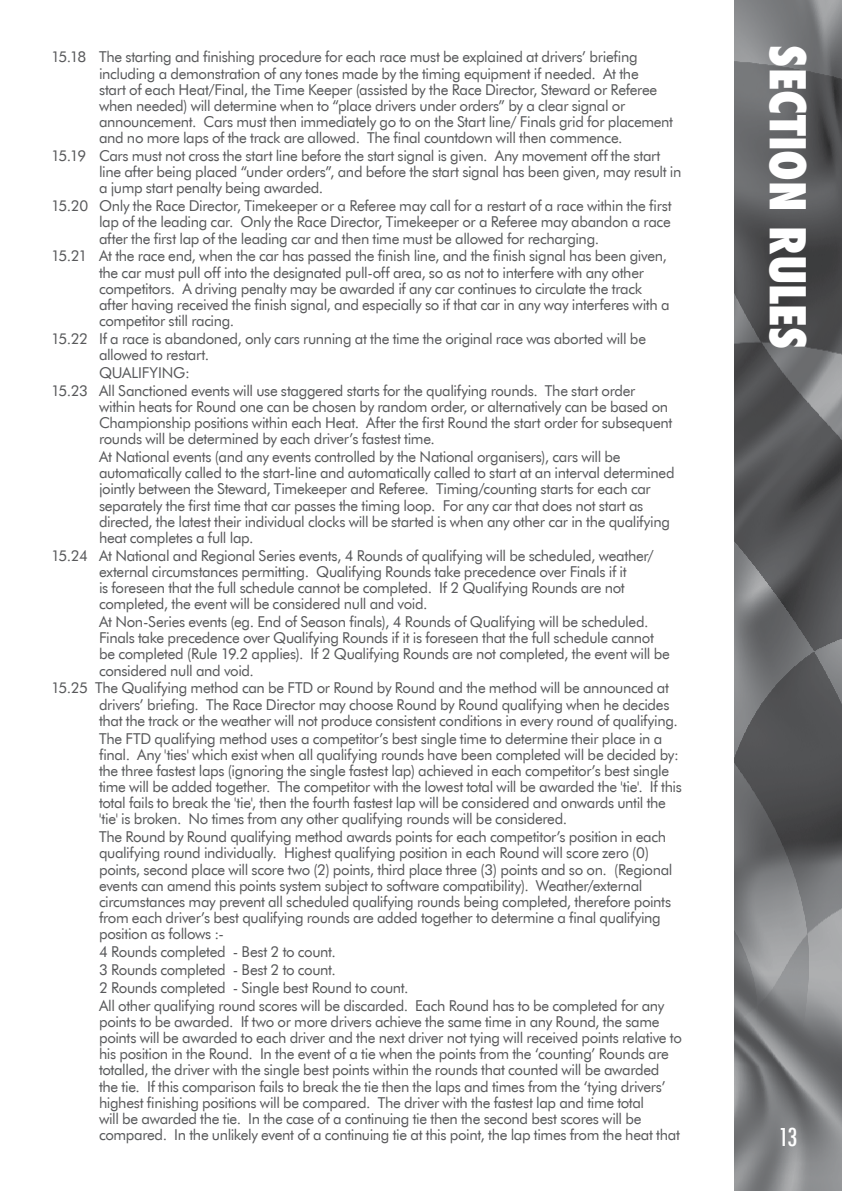
<style>
.page{position:relative;width:842px;height:1191px;background:#fff}
.page>*{position:absolute;margin:0;border:0;box-sizing:border-box;transform-origin:0 0}
.t1{font:800 condensed 48px "Futura";color:#fff}
.t2{font:500 condensed 24px "Futura";color:#fff}
.t3{font:15px/16.2px "Futura BT";letter-spacing:-.02em;color:#58595b}
</style>
<div class="page">
<svg style="left:734px;top:0;width:108px;height:1191px;background:#67686a"></svg>
<p class="t3" style="left:99px;top:49px;width:576px;text-indent:-48px">15.18 The starting and finishing procedure for each race must be explained at drivers’ briefing including a demonstration of any tones made by the timing equipment if needed. At the<br>start of each Heat/Final, the Time Keeper (assisted by the Race Director, Steward or Referee when needed) will determine when to “place drivers under orders” by a clear signal or announcement. Cars must then immediately go to on the Start line/ Finals grid for placement and no more laps of the track are allowed. The final countdown will then commence.</p>
<p class="t3" style="left:99px;top:147px;width:584px;text-indent:-48px">15.19 Cars must not cross the start line before the start signal is given. Any movement off the start line after being placed “under orders”, and before the start signal has been given, may result in a jump start penalty being awarded.</p>
<p class="t3" style="left:99px;top:198px;width:574px;text-align:justify;text-indent:-48px">15.20 Only the Race Director, Timekeeper or a Referee may call for a restart of a race within the first lap of the leading car. Only the Race Director, Timekeeper or a Referee may abandon a race after the first lap of the leading car and then time must be allowed for recharging.</p>
<p class="t3" style="left:99px;top:248px;width:572px;text-indent:-48px">15.21 At the race end, when the car has passed the finish line, and the finish signal has been given, the car must pull off into the designated pull-off area, so as not to interfere with any other competitors. A driving penalty may be awarded if any car continues to circulate the track after having received the finish signal, and especially so if that car in any way interferes with a competitor still racing.</p>
<p class="t3" style="left:99px;top:330px;width:548px;text-indent:-48px">15.22 If a race is abandoned, only cars running at the time the original race was aborted will be allowed to restart.</p>
<p class="t3" style="left:51px;top:363px;width:586px;line-height:17.8px;text-indent:48px">QUALIFYING:<br>15.23 All Sanctioned events will use staggered starts for the qualifying rounds. The start order</p>
<p class="t3" style="left:99px;top:398px;width:575px">within heats for Round one can be chosen by random order, or alternatively can be based on<br>Championship positions within each Heat. After the first Round the start order for subsequent rounds will be determined by each driver’s fastest time.</p>
<p class="t3" style="left:99px;top:448px;width:577px">At National events (and any events controlled by the National organisers), cars will be automatically called to the start-line and automatically called to start at an interval determined jointly between the Steward, Timekeeper and Referee. Timing/counting starts for each car separately the first time that car passes the timing loop. For any car that does not start as directed, the latest their individual clocks will be started is when any other car in the qualifying heat completes a full lap.</p>
<p class="t3" style="left:99px;top:547px;width:556px;text-indent:-48px">15.24 At National and Regional Series events, 4 Rounds of qualifying will be scheduled, weather/ external circumstances permitting. Qualifying Rounds take precedence over Finals if it<br>is foreseen that the full schedule cannot be completed. If 2 Qualifying Rounds are not completed, the event will be considered null and void.</p>
<p class="t3" style="left:99px;top:613px;width:572px">At Non-Series events (eg. End of Season finals), 4 Rounds of Qualifying will be scheduled.<br>Finals take precedence over Qualifying Rounds if it is foreseen that the full schedule cannot be completed (Rule 19.2 applies). If 2 Qualifying Rounds are not completed, the event will be considered null and void.</p>
<p class="t3" style="left:99px;top:680px;width:580px;text-indent:-48px">15.25 The Qualifying method can be FTD or Round by Round and the method will be announced at drivers’ briefing. The Race Director may choose Round by Round qualifying when he decides that the track or the weather will not produce consistent conditions in every round of qualifying.</p>
<p class="t3" style="left:99px;top:730px;width:584px">The FTD qualifying method uses a competitor’s best single time to determine their place in a final. Any 'ties' which exist when all qualifying rounds have been completed will be decided by: the three fastest laps (ignoring the single fastest lap) achieved in each competitor’s best single time will be added together. The competitor with the lowest total will be awarded the 'tie'. If this total fails to break the 'tie', then the fourth fastest lap will be considered and onwards until the 'tie' is broken. No times from any other qualifying rounds will be considered.</p>
<p class="t3" style="left:99px;top:828px;width:575px">The Round by Round qualifying method awards points for each competitor’s position in each qualifying round individually. Highest qualifying position in each Round will score zero (0) points, second place will score two (2) points, third place three (3) points and so on. (Regional events can amend this points system subject to software compatibility). Weather/external circumstances may prevent all scheduled qualifying rounds being completed, therefore points from each driver’s best qualifying rounds are added together to determine a final qualifying position as follows :-</p>
<p class="t3" style="left:99px;top:942px;width:567px;line-height:17.8px">4 Rounds completed - Best 2 to count.<br>3 Rounds completed - Best 2 to count.<br>2 Rounds completed - Single best Round to count.<br>All other qualifying round scores will be discarded. Each Round has to be completed for any</p>
<p class="t3" style="left:99px;top:1013px;width:584px">points to be awarded. If two or more drivers achieve the same time in any Round, the same points will be awarded to each driver and the next driver not tying will received points relative to his position in the Round. In the event of a tie when the points from the ‘counting’ Rounds are totalled, the driver with the single best points within the rounds that counted will be awarded the tie. If this comparison fails to break the tie then the laps and times from the ‘tying drivers’ highest finishing positions will be compared. The driver with the fastest lap and time total<br>will be awarded the tie. In the case of a continuing tie then the second best scores will be compared. In the unlikely event of a continuing tie at this point, the lap times from the heat that</p>
<h1 class="t1" style="left:820px;top:45px;width:305px;rotate:90deg">SECTION RULES</h1>
<h2 class="t2" style="left:779px;top:1121px;width:20px">13</h2>
</div>
